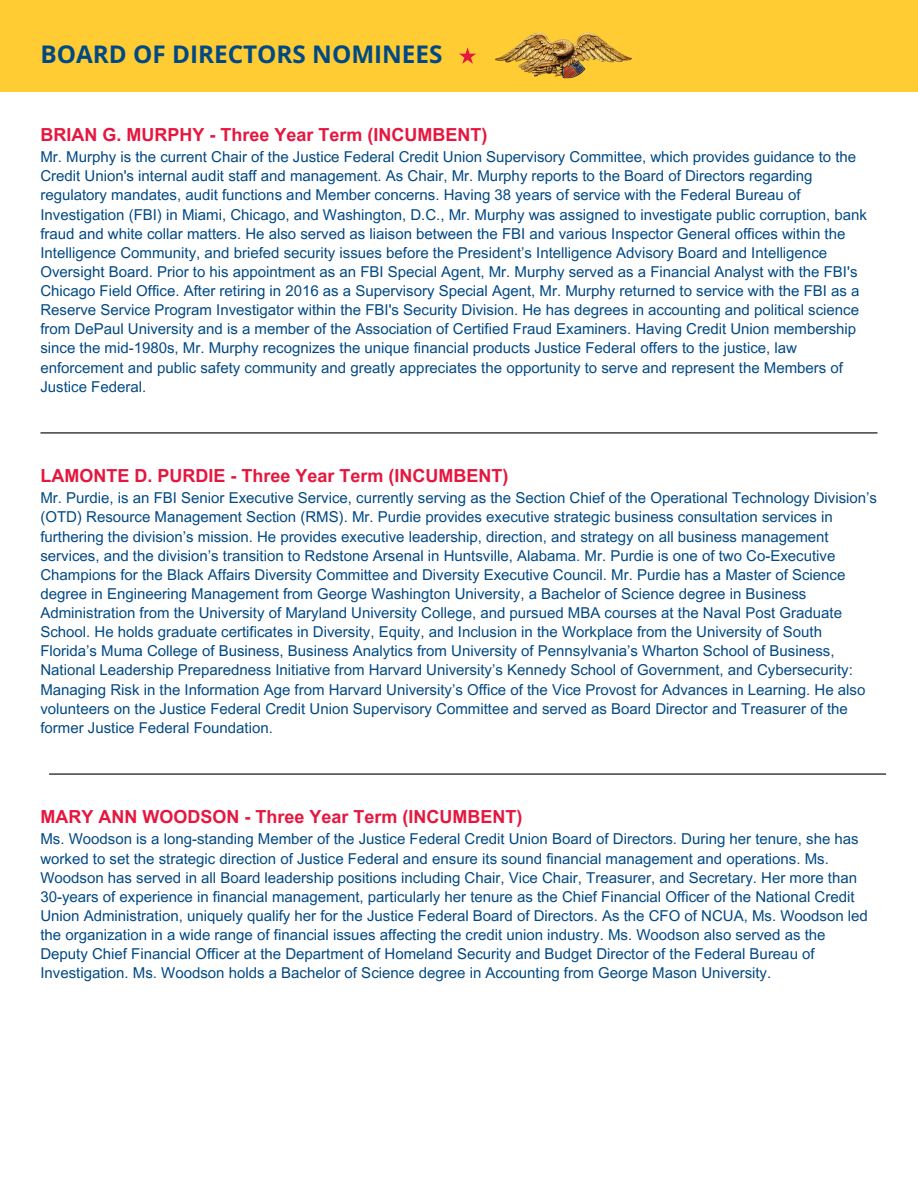
<style>
.page{position:relative;width:918px;height:1188px;background:#fff}
.page>*{position:absolute;margin:0;border:0;box-sizing:border-box;transform-origin:0 0}
.t1{font:700 24.3px "Open Sans";color:#004984}
.t2{font:700 18px "Arial MT Pro";color:#e5173f}
.t3{font:15px/19.2px "Arial MT Pro";color:#004984}
</style>
<div class="page">
<div style="left:0;top:0;width:918px;height:92px;background:#fc3"></div>
<svg style="left:459px;top:47px;width:17px;height:17px"></svg>
<img style="left:495px;top:32px;width:137px;height:47px">
<hr style="left:40px;top:432px;width:838px;height:1px;background:#000">
<hr style="left:49px;top:774px;width:837px;height:1px;background:#000">
<h1 class="t1" style="left:40px;top:38px;width:404px">BOARD OF DIRECTORS NOMINEES</h1>
<p class="t2" style="left:40px;top:128px;width:449px">BRIAN G. MURPHY - Three Year Term (INCUMBENT)</p>
<p class="t3" style="left:40px;top:149px;width:828px">Mr. Murphy is the current Chair of the Justice Federal Credit Union Supervisory Committee, which provides guidance to the Credit Union's internal audit staff and management. As Chair, Mr. Murphy reports to the Board of Directors regarding regulatory mandates, audit functions and Member concerns. Having 38 years of service with the Federal Bureau of Investigation (FBI) in Miami, Chicago, and Washington, D.C., Mr. Murphy was assigned to investigate public corruption, bank fraud and white collar matters. He also served as liaison between the FBI and various Inspector General offices within the Intelligence Community, and briefed security issues before the President’s Intelligence Advisory Board and Intelligence Oversight Board. Prior to his appointment as an FBI Special Agent, Mr. Murphy served as a Financial Analyst with the FBI's Chicago Field Office. After retiring in 2016 as a Supervisory Special Agent, Mr. Murphy returned to service with the FBI as a Reserve Service Program Investigator within the FBI's Security Division. He has degrees in accounting and political science from DePaul University and is a member of the Association of Certified Fraud Examiners. Having Credit Union membership since the mid-1980s, Mr. Murphy recognizes the unique financial products Justice Federal offers to the justice, law enforcement and public safety community and greatly appreciates the opportunity to serve and represent the Members of Justice Federal.</p>
<p class="t2" style="left:40px;top:469px;width:470px">LAMONTE D. PURDIE - Three Year Term (INCUMBENT)</p>
<p class="t3" style="left:40px;top:490px;width:838px">Mr. Purdie, is an FBI Senior Executive Service, currently serving as the Section Chief of the Operational Technology Division’s (OTD) Resource Management Section (RMS). Mr. Purdie provides executive strategic business consultation services in furthering the division’s mission. He provides executive leadership, direction, and strategy on all business management services, and the division’s transition to Redstone Arsenal in Huntsville, Alabama. Mr. Purdie is one of two Co-Executive Champions for the Black Affairs Diversity Committee and Diversity Executive Council. Mr. Purdie has a Master of Science degree in Engineering Management from George Washington University, a Bachelor of Science degree in Business Administration from the University of Maryland University College, and pursued MBA courses at the Naval Post Graduate School. He holds graduate certificates in Diversity, Equity, and Inclusion in the Workplace from the University of South Florida’s Muma College of Business, Business Analytics from University of Pennsylvania’s Wharton School of Business, National Leadership Preparedness Initiative from Harvard University’s Kennedy School of Government, and Cybersecurity:<br>Managing Risk in the Information Age from Harvard University’s Office of the Vice Provost for Advances in Learning. He also volunteers on the Justice Federal Credit Union Supervisory Committee and served as Board Director and Treasurer of the former Justice Federal Foundation.</p>
<p class="t2" style="left:40px;top:810px;width:484px">MARY ANN WOODSON - Three Year Term (INCUMBENT)</p>
<p class="t3" style="left:40px;top:831px;width:829px">Ms. Woodson is a long-standing Member of the Justice Federal Credit Union Board of Directors. During her tenure, she has worked to set the strategic direction of Justice Federal and ensure its sound financial management and operations. Ms.<br>Woodson has served in all Board leadership positions including Chair, Vice Chair, Treasurer, and Secretary. Her more than 30-years of experience in financial management, particularly her tenure as the Chief Financial Officer of the National Credit Union Administration, uniquely qualify her for the Justice Federal Board of Directors. As the CFO of NCUA, Ms. Woodson led the organization in a wide range of financial issues affecting the credit union industry. Ms. Woodson also served as the Deputy Chief Financial Officer at the Department of Homeland Security and Budget Director of the Federal Bureau of Investigation. Ms. Woodson holds a Bachelor of Science degree in Accounting from George Mason University.</p>
</div>
